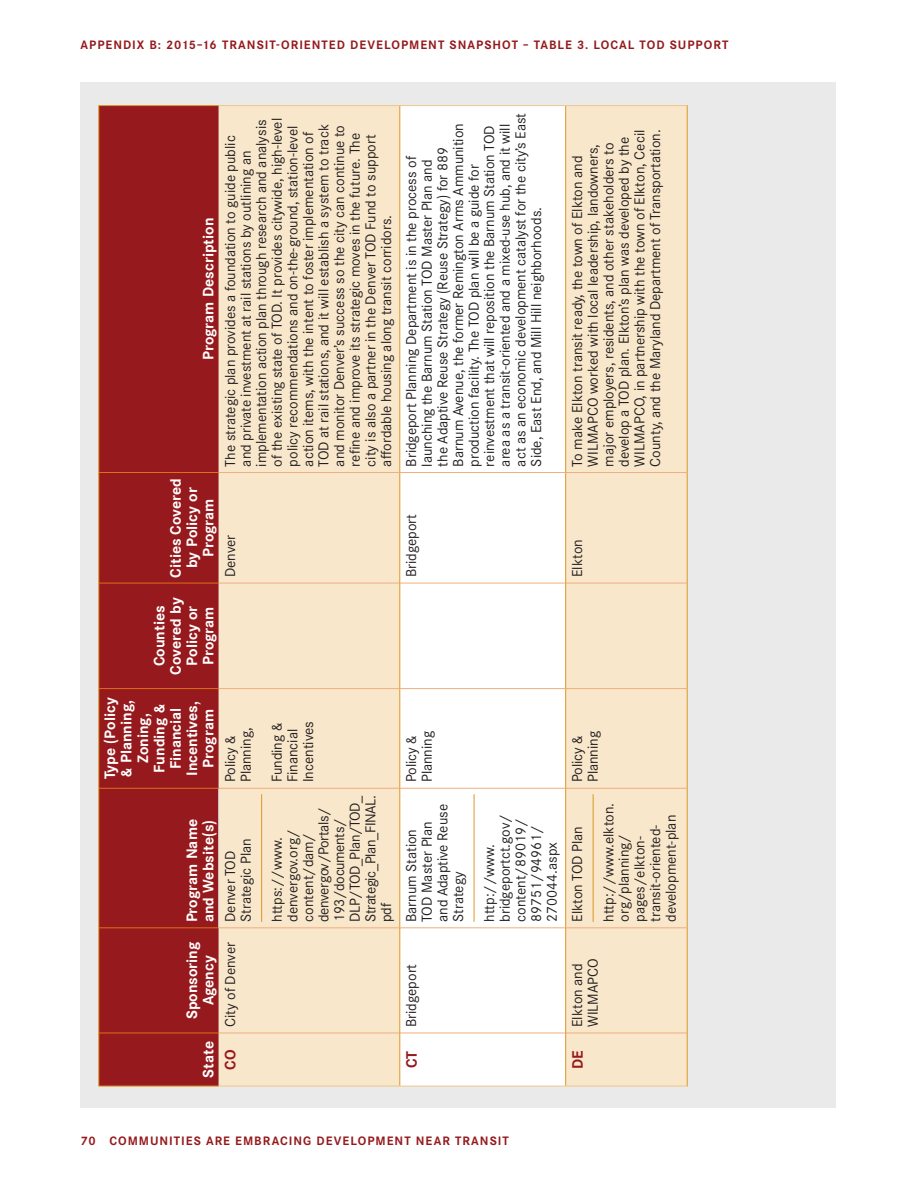
<style>
.page{position:relative;width:918px;height:1188px;background:#fff}
.page>*{position:absolute;margin:0;border:0;box-sizing:border-box;transform-origin:0 0}
.TableColHead{font:700 14.85px/16.4px "Corporate S";color:#fff;text-align:center}
.TableRowHead{font:700 14.85px "Corporate S";color:#961a1d}
.TableText{font:14.1px/15.6px "Corporate S";color:#231f20}
.TableText-2{font:14.1px/15.6px "Corporate S";letter-spacing:-.025em;color:#231f20}
.t1{font:700 12px "Corporate S";letter-spacing:.085em;color:#961a1d}
</style>
<div class="page">
<div style="left:81px;top:82px;width:755px;height:1025px;background:#ebeaea"></div>
<div style="left:99px;top:106px;width:120px;height:980px;background:#961a1d"></div>
<div style="left:219px;top:106px;width:468px;height:980px;background:#f8e7cb"></div>
<div style="left:400px;top:106px;width:165px;height:980px;background:#fff"></div>
<hr style="left:218px;top:788px;width:1px;height:140px;background:#d9d7d5">
<hr style="left:99px;top:1033px;width:120px;height:1px;background:#dd6e1c">
<hr style="left:99px;top:928px;width:120px;height:1px;background:#dd6e1c">
<hr style="left:99px;top:788px;width:120px;height:1px;background:#dd6e1c">
<hr style="left:99px;top:688px;width:120px;height:1px;background:#dd6e1c">
<hr style="left:99px;top:583px;width:120px;height:1px;background:#dd6e1c">
<hr style="left:99px;top:472px;width:120px;height:1px;background:#dd6e1c">
<hr style="left:219px;top:1033px;width:180px;height:1px;background:#efaf7e">
<hr style="left:219px;top:928px;width:180px;height:1px;background:#efaf7e">
<hr style="left:219px;top:788px;width:180px;height:1px;background:#efaf7e">
<hr style="left:219px;top:688px;width:180px;height:1px;background:#efaf7e">
<hr style="left:219px;top:583px;width:180px;height:1px;background:#efaf7e">
<hr style="left:219px;top:472px;width:180px;height:1px;background:#efaf7e">
<hr style="left:400px;top:1033px;width:165px;height:1px;background:#efaf7e">
<hr style="left:400px;top:928px;width:165px;height:1px;background:#efaf7e">
<hr style="left:400px;top:788px;width:165px;height:1px;background:#efaf7e">
<hr style="left:400px;top:688px;width:165px;height:1px;background:#efaf7e">
<hr style="left:400px;top:583px;width:165px;height:1px;background:#efaf7e">
<hr style="left:400px;top:472px;width:165px;height:1px;background:#efaf7e">
<hr style="left:566px;top:1033px;width:121px;height:1px;background:#efaf7e">
<hr style="left:566px;top:928px;width:121px;height:1px;background:#efaf7e">
<hr style="left:566px;top:788px;width:121px;height:1px;background:#efaf7e">
<hr style="left:566px;top:688px;width:121px;height:1px;background:#efaf7e">
<hr style="left:566px;top:583px;width:121px;height:1px;background:#efaf7e">
<hr style="left:566px;top:472px;width:121px;height:1px;background:#efaf7e">
<hr style="left:98px;top:1033px;width:1px;height:53px;background:#df9724">
<hr style="left:99px;top:1086px;width:120px;height:1px;background:#df9724">
<hr style="left:98px;top:928px;width:1px;height:105px;background:#df9724">
<hr style="left:98px;top:788px;width:1px;height:140px;background:#df9724">
<hr style="left:98px;top:689px;width:1px;height:99px;background:#df9724">
<hr style="left:98px;top:583px;width:1px;height:106px;background:#df9724">
<hr style="left:98px;top:473px;width:1px;height:110px;background:#df9724">
<hr style="left:98px;top:105px;width:1px;height:368px;background:#df9724">
<hr style="left:99px;top:105px;width:120px;height:1px;background:#df9724">
<hr style="left:219px;top:1086px;width:181px;height:1px;background:#f0c78b">
<hr style="left:219px;top:105px;width:181px;height:1px;background:#f0c78b">
<hr style="left:400px;top:1086px;width:166px;height:1px;background:#f0c78b">
<hr style="left:400px;top:105px;width:166px;height:1px;background:#f0c78b">
<hr style="left:566px;top:1086px;width:121px;height:1px;background:#f0c78b">
<hr style="left:566px;top:105px;width:121px;height:1px;background:#f0c78b">
<hr style="left:399px;top:1033px;width:1px;height:53px;background:#df9724">
<hr style="left:399px;top:928px;width:1px;height:105px;background:#df9724">
<hr style="left:399px;top:788px;width:1px;height:140px;background:#df9724">
<hr style="left:399px;top:689px;width:1px;height:99px;background:#df9724">
<hr style="left:399px;top:583px;width:1px;height:106px;background:#df9724">
<hr style="left:399px;top:473px;width:1px;height:110px;background:#df9724">
<hr style="left:399px;top:106px;width:1px;height:367px;background:#df9724">
<hr style="left:565px;top:1033px;width:1px;height:53px;background:#df9724">
<hr style="left:565px;top:928px;width:1px;height:105px;background:#df9724">
<hr style="left:565px;top:788px;width:1px;height:140px;background:#df9724">
<hr style="left:565px;top:689px;width:1px;height:99px;background:#df9724">
<hr style="left:565px;top:583px;width:1px;height:106px;background:#df9724">
<hr style="left:565px;top:473px;width:1px;height:110px;background:#df9724">
<hr style="left:565px;top:106px;width:1px;height:367px;background:#df9724">
<hr style="left:687px;top:1033px;width:1px;height:53px;background:#df9724">
<hr style="left:687px;top:928px;width:1px;height:105px;background:#df9724">
<hr style="left:687px;top:788px;width:1px;height:140px;background:#df9724">
<hr style="left:687px;top:689px;width:1px;height:99px;background:#df9724">
<hr style="left:687px;top:583px;width:1px;height:106px;background:#df9724">
<hr style="left:687px;top:473px;width:1px;height:110px;background:#df9724">
<hr style="left:687px;top:105px;width:1px;height:368px;background:#df9724">
<hr style="left:261px;top:794px;width:1px;height:128px;background:#df9724">
<hr style="left:474px;top:794px;width:1px;height:128px;background:#df9724">
<hr style="left:593px;top:794px;width:1px;height:128px;background:#df9724">
<p class="t1" style="left:81px;top:38px;width:649px">APPENDIX B: 2015–16 TRANSIT-ORIENTED DEVELOPMENT SNAPSHOT – TABLE 3. LOCAL TOD SUPPORT</p>
<p class="TableColHead" style="left:200px;top:360px;width:144px;rotate:-90deg">Program Description</p>
<p class="TableColHead" style="left:168px;top:578px;width:101px;rotate:-90deg">Cities Covered by Policy or<br>Program</p>
<p class="TableColHead" style="left:151px;top:675px;width:79px;rotate:-90deg">Counties<br>Covered by<br>Policy or<br>Program</p>
<p class="TableText" style="left:222px;top:467px;width:350px;rotate:-90deg">The strategic plan provides a foundation to guide public and private investment at rail stations by outlining an implementation action plan through research and analysis of the existing state of TOD. It provides citywide, high-level policy recommendations and on-the-ground, station-level action items, with the intent to foster implementation of TOD at rail stations, and it will establish a system to track and monitor Denver’s success so the city can continue to refine and improve its strategic moves in the future. The city is also a partner in the Denver TOD Fund to support affordable housing along transit corridors.</p>
<p class="TableText" style="left:222px;top:577px;width:44px;rotate:-90deg">Denver</p>
<p class="TableColHead" style="left:102px;top:779px;width:83px;rotate:-90deg">Type (Policy &amp; Planning,<br>Zoning,<br>Funding &amp;<br>Financial<br>Incentives,<br>Program</p>
<p class="TableColHead" style="left:184px;top:922px;width:105px;rotate:-90deg">Program Name</p>
<p class="TableColHead" style="left:200px;top:922px;width:104px;rotate:-90deg">and Website(s)</p>
<p class="TableColHead" style="left:184px;top:1019px;width:79px;rotate:-90deg">Sponsoring<br>Agency</p>
<p class="TableColHead" style="left:200px;top:1078px;width:38px;rotate:-90deg">State</p>
<p class="TableText" style="left:222px;top:782px;width:56px;rotate:-90deg">Policy &amp;<br>Planning,</p>
<p class="TableText" style="left:269px;top:782px;width:62px;rotate:-90deg">Funding &amp;<br>Financial<br>Incentives</p>
<p class="TableText" style="left:222px;top:922px;width:85px;rotate:-90deg">Denver TOD<br>Strategic Plan</p>
<p class="TableText" style="left:222px;top:1027px;width:86px;rotate:-90deg">City of Denver</p>
<p class="TableRowHead" style="left:221px;top:1070px;width:22px;rotate:-90deg">CO</p>
<p class="TableText-2" style="left:269px;top:922px;width:128px;rotate:-90deg">https://www. denvergov.org/ content/dam/ denvergov/Portals/<br>193/documents/<br>DLP/TOD_Plan/TOD_<br>Strategic_Plan_FINAL. pdf</p>
<p class="TableText" style="left:404px;top:467px;width:355px;rotate:-90deg">Bridgeport Planning Department is in the process of launching the Barnum Station TOD Master Plan and<br>the Adaptive Reuse Strategy (Reuse Strategy) for 889<br>Barnum Avenue, the former Remington Arms Ammunition production facility. The TOD plan will be a guide for reinvestment that will reposition the Barnum Station TOD area as a transit-oriented and a mixed-use hub, and it will act as an economic development catalyst for the city’s East Side, East End, and Mill Hill neighborhoods.</p>
<p class="TableText" style="left:404px;top:577px;width:65px;rotate:-90deg">Bridgeport</p>
<p class="TableText" style="left:404px;top:782px;width:53px;rotate:-90deg">Policy &amp;<br>Planning</p>
<p class="TableText" style="left:404px;top:922px;width:119px;rotate:-90deg">Barnum Station<br>TOD Master Plan and Adaptive Reuse<br>Strategy</p>
<p class="TableText" style="left:482px;top:922px;width:109px;rotate:-90deg">http://www. bridgeportct.gov/ content/89019/<br>89751/94961/<br>270044.aspx</p>
<p class="TableText" style="left:404px;top:1027px;width:65px;rotate:-90deg">Bridgeport</p>
<p class="TableRowHead" style="left:403px;top:1068px;width:19px;rotate:-90deg">CT</p>
<p class="TableText" style="left:570px;top:467px;width:339px;rotate:-90deg">To make Elkton transit ready, the town of Elkton and WILMAPCO worked with local leadership, landowners, major employers, residents, and other stakeholders to develop a TOD plan. Elkton’s plan was developed by the WILMAPCO, in partnership with the town of Elkton, Cecil County, and the Maryland Department of Transportation.</p>
<p class="TableText" style="left:570px;top:577px;width:39px;rotate:-90deg">Elkton</p>
<p class="TableText" style="left:570px;top:782px;width:53px;rotate:-90deg">Policy &amp;<br>Planning</p>
<p class="TableText" style="left:570px;top:922px;width:97px;rotate:-90deg">Elkton TOD Plan</p>
<p class="TableText" style="left:601px;top:922px;width:121px;rotate:-90deg">http://www.elkton. org/planning/ pages/elkton&shy;transit-oriented&shy;development-plan</p>
<p class="TableText" style="left:570px;top:1027px;width:70px;rotate:-90deg">Elkton and<br>WILMAPCO</p>
<p class="TableRowHead" style="left:569px;top:1069px;width:20px;rotate:-90deg">DE</p>
<p class="t1" style="left:81px;top:1134px;width:430px">70 COMMUNITIES ARE EMBRACING DEVELOPMENT NEAR TRANSIT</p>
</div>
